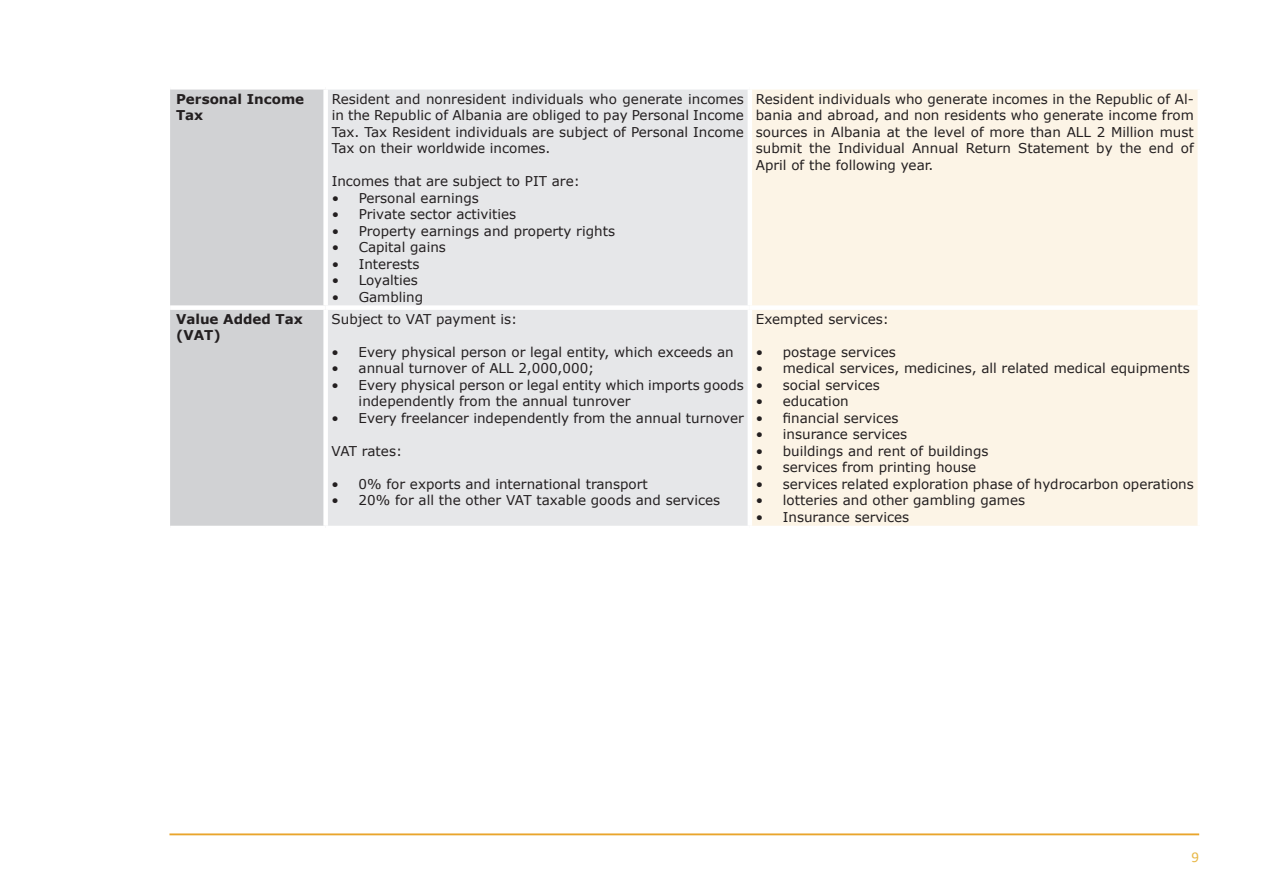
<style>
.page{position:relative;width:1263px;height:893px;background:#fff}
.page>*{position:absolute;margin:0;border:0;box-sizing:border-box;transform-origin:0 0}
.t1{font:15px "Calibri";color:#e8b848}
.t2{font:13.5px/16.5px "Verdana";color:#231f20;text-align:justify}
.t3{font:700 13.5px/16.5px "Verdana";color:#231f20}
</style>
<div class="page">
<hr style="left:169px;top:833px;width:1030px;height:2px;background:#e9a52c">
<div style="left:170px;top:90px;width:153px;height:436px;background:#d1d2d4"></div>
<div style="left:328px;top:90px;width:420px;height:436px;background:#e6e7e9"></div>
<div style="left:752px;top:90px;width:445px;height:436px;background:#fcf4e6"></div>
<div style="left:170px;top:305px;width:156px;height:5px;background:#fff"></div>
<div style="left:326px;top:305px;width:424px;height:5px;background:#fff"></div>
<div style="left:750px;top:305px;width:452px;height:5px;background:#fff"></div>
<p class="t3" style="left:176px;top:90px;width:130px">Personal Income<br>Tax</p>
<p class="t2" style="left:332px;top:90px;width:414px">Resident and nonresident individuals who generate incomes in the Republic of Albania are obliged to pay Personal Income Tax. Tax Resident individuals are subject of Personal Income Tax on their worldwide incomes.</p>
<p class="t2" style="left:332px;top:173px;width:250px">Incomes that are subject to PIT are:</p>
<p class="t2" style="left:332px;top:189px;width:149px">• Personal earnings</p>
<p class="t2" style="left:332px;top:206px;width:186px">• Private sector activities</p>
<p class="t2" style="left:332px;top:222px;width:285px">• Property earnings and property rights</p>
<p class="t2" style="left:332px;top:239px;width:116px">• Capital gains</p>
<p class="t2" style="left:332px;top:255px;width:89px">• Interests</p>
<p class="t2" style="left:332px;top:272px;width:88px">• Loyalties</p>
<p class="t2" style="left:332px;top:288px;width:93px">• Gambling</p>
<p class="t3" style="left:176px;top:310px;width:128px">Value Added Tax (VAT)</p>
<p class="t2" style="left:332px;top:311px;width:187px">Subject to VAT payment is:</p>
<p class="t2" style="left:332px;top:344px;width:403px">• Every physical person or legal entity, which exceeds an</p>
<p class="t2" style="left:332px;top:360px;width:264px">• annual turnover of ALL 2,000,000;</p>
<p class="t2" style="left:359px;top:377px;width:387px;text-indent:-27px">• Every physical person or legal entity which imports goods independently from the annual tunrover</p>
<p class="t2" style="left:332px;top:410px;width:414px">• Every freelancer independently from the annual turnover</p>
<p class="t2" style="left:332px;top:443px;width:72px">VAT rates:</p>
<p class="t2" style="left:332px;top:476px;width:318px">• 0% for exports and international transport</p>
<p class="t2" style="left:332px;top:492px;width:390px">• 20% for all the other VAT taxable goods and services</p>
<p class="t2" style="left:756px;top:90px;width:439px">Resident individuals who generate incomes in the Republic of Al&shy;bania and abroad, and non residents who generate income from sources in Albania at the level of more than ALL 2 Million must submit the Individual Annual Return Statement by the end of April of the following year.</p>
<p class="t2" style="left:756px;top:311px;width:135px">Exempted services:</p>
<p class="t2" style="left:756px;top:344px;width:141px">• postage services</p>
<p class="t2" style="left:756px;top:360px;width:436px">• medical services, medicines, all related medical equipments</p>
<p class="t2" style="left:756px;top:377px;width:126px">• social services</p>
<p class="t2" style="left:756px;top:393px;width:94px">• education</p>
<p class="t2" style="left:756px;top:410px;width:144px">• financial services</p>
<p class="t2" style="left:756px;top:426px;width:153px">• insurance services</p>
<p class="t2" style="left:756px;top:443px;width:234px">• buildings and rent of buildings</p>
<p class="t2" style="left:756px;top:459px;width:222px">• services from printing house</p>
<p class="t2" style="left:756px;top:476px;width:439px">• services related exploration phase of hydrocarbon operations</p>
<p class="t2" style="left:756px;top:492px;width:271px">• lotteries and other gambling games</p>
<p class="t2" style="left:756px;top:509px;width:155px">• Insurance services</p>
<p class="t1" style="left:1191px;top:846px;width:9px">9</p>
</div>
